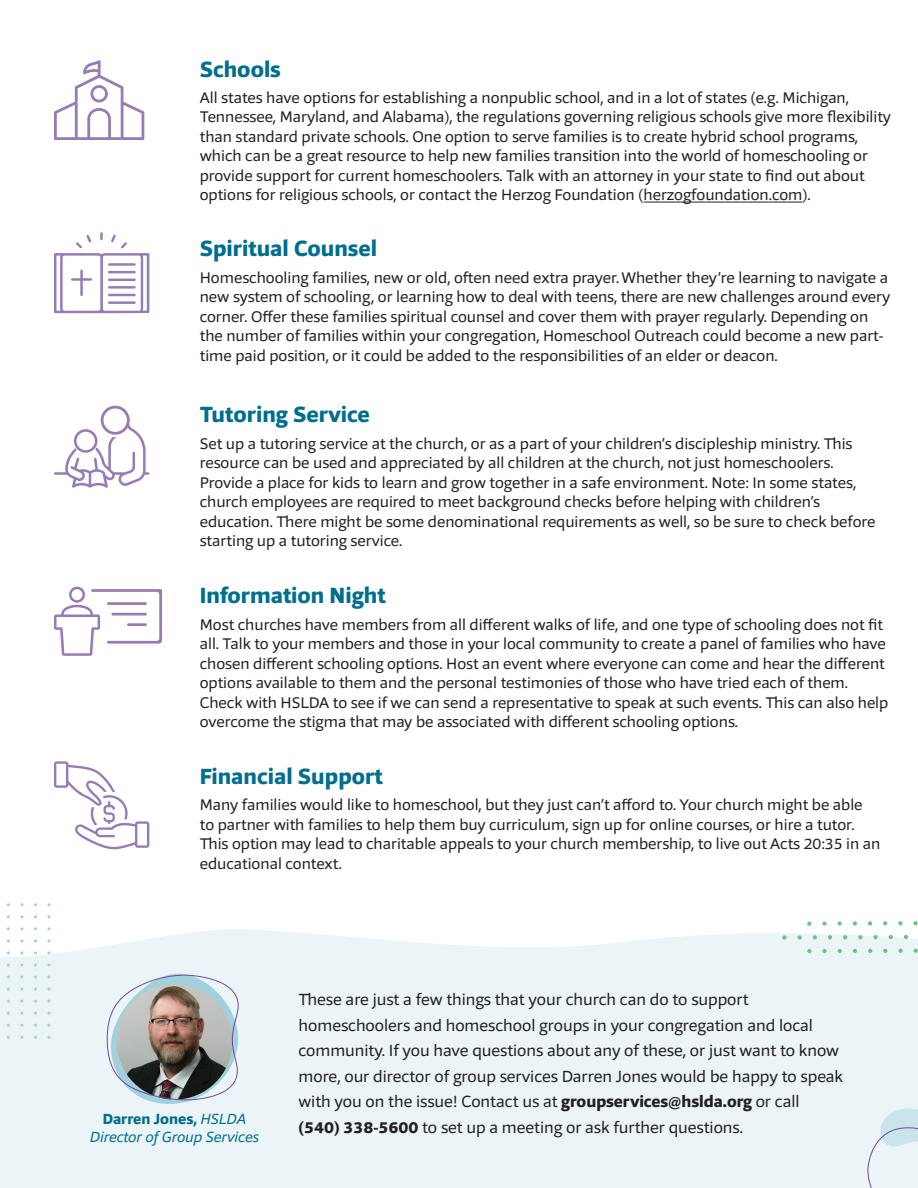
<style>
.page{position:relative;width:918px;height:1188px;background:#fff}
.page>*{position:absolute;margin:0;border:0;box-sizing:border-box;transform-origin:0 0}
.Item_Title{font:800 22.5px "Foro Sans";color:#006e8d}
.Body_Copy{font:16.5px/25.5px "Foro Sans";color:#231f20}
.Body_Copy-2{font:15.75px/19.5px "Foro Sans";color:#231f20}
.t1{font:italic 15px "Foro Sans";color:#006e8d}
.t2{font:800 15px "Foro Sans";color:#006e8d}
.s1{font-weight:400;font-style:italic}
.s2{font-weight:800}
</style>
<div class="page">
<svg style="left:0;top:922px;width:918px;height:266px;background:#ecf4f7"></svg>
<svg style="left:807px;top:949px;width:5px;height:4px"></svg>
<svg style="left:822px;top:949px;width:5px;height:4px"></svg>
<svg style="left:838px;top:949px;width:4px;height:4px"></svg>
<svg style="left:853px;top:949px;width:4px;height:4px"></svg>
<svg style="left:868px;top:949px;width:4px;height:4px"></svg>
<svg style="left:883px;top:949px;width:4px;height:4px"></svg>
<svg style="left:898px;top:949px;width:5px;height:4px"></svg>
<svg style="left:914px;top:949px;width:4px;height:4px"></svg>
<svg style="left:807px;top:922px;width:4px;height:4px"></svg>
<svg style="left:822px;top:921px;width:5px;height:5px"></svg>
<svg style="left:838px;top:921px;width:4px;height:5px"></svg>
<svg style="left:853px;top:921px;width:4px;height:5px"></svg>
<svg style="left:868px;top:921px;width:4px;height:5px"></svg>
<svg style="left:883px;top:921px;width:4px;height:4px"></svg>
<svg style="left:898px;top:921px;width:5px;height:4px"></svg>
<svg style="left:913px;top:921px;width:5px;height:4px"></svg>
<svg style="left:782px;top:935px;width:5px;height:5px"></svg>
<svg style="left:798px;top:935px;width:4px;height:5px"></svg>
<svg style="left:813px;top:935px;width:4px;height:4px"></svg>
<svg style="left:828px;top:935px;width:4px;height:4px"></svg>
<svg style="left:843px;top:935px;width:4px;height:4px"></svg>
<svg style="left:858px;top:935px;width:5px;height:4px"></svg>
<svg style="left:873px;top:935px;width:5px;height:4px"></svg>
<svg style="left:889px;top:935px;width:4px;height:4px"></svg>
<svg style="left:904px;top:935px;width:4px;height:4px"></svg>
<svg style="left:47px;top:927px;width:4px;height:3px"></svg>
<svg style="left:47px;top:939px;width:4px;height:3px"></svg>
<svg style="left:47px;top:951px;width:4px;height:3px"></svg>
<svg style="left:47px;top:963px;width:4px;height:3px"></svg>
<svg style="left:47px;top:976px;width:4px;height:3px"></svg>
<svg style="left:47px;top:988px;width:4px;height:3px"></svg>
<svg style="left:47px;top:1000px;width:4px;height:3px"></svg>
<svg style="left:47px;top:1012px;width:4px;height:3px"></svg>
<svg style="left:47px;top:1024px;width:4px;height:3px"></svg>
<svg style="left:47px;top:1036px;width:4px;height:3px"></svg>
<svg style="left:867px;top:1105px;width:51px;height:83px;background:#dfebf1"></svg>
<img style="left:107px;top:974px;width:132px;height:131px">
<svg style="left:54px;top:232px;width:95px;height:81px"></svg>
<svg style="left:54px;top:406px;width:95px;height:82px"></svg>
<svg style="left:54px;top:761px;width:95px;height:88px"></svg>
<svg style="left:54px;top:587px;width:108px;height:69px"></svg>
<hr style="left:111px;top:613px;width:36px;height:3px;background:#967cb4">
<hr style="left:644px;top:202px;width:158px;height:1px;background:#231f20">
<svg style="left:54px;top:60px;width:90px;height:80px"></svg>
<p class="Item_Title" style="left:200px;top:54px;width:83px">Schools</p>
<p class="Body_Copy-2" style="left:200px;top:88px;width:693px">All states have options for establishing a nonpublic school, and in a lot of states (e.g. Michigan, Tennessee, Maryland, and Alabama), the regulations governing religious schools give more flexibility than standard private schools. One option to serve families is to create hybrid school programs, which can be a great resource to help new families transition into the world of homeschooling or provide support for current homeschoolers. Talk with an attorney in your state to find out about options for religious schools, or contact the Herzog Foundation (herzogfoundation.com).</p>
<p class="Item_Title" style="left:200px;top:234px;width:179px">Spiritual Counsel</p>
<p class="Body_Copy-2" style="left:200px;top:267px;width:692px">Homeschooling families, new or old, often need extra prayer. Whether they’re learning to navigate a new system of schooling, or learning how to deal with teens, there are new challenges around every corner. Offer these families spiritual counsel and cover them with prayer regularly. Depending on the number of families within your congregation, Homeschool Outreach could become a new part&shy;time paid position, or it could be added to the responsibilities of an elder or deacon.</p>
<p class="Item_Title" style="left:200px;top:400px;width:172px">Tutoring Service</p>
<p class="Body_Copy-2" style="left:200px;top:433px;width:677px">Set up a tutoring service at the church, or as a part of your children’s discipleship ministry. This resource can be used and appreciated by all children at the church, not just homeschoolers.<br>Provide a place for kids to learn and grow together in a safe environment. Note: In some states, church employees are required to meet background checks before helping with children’s education. There might be some denominational requirements as well, so be sure to check before starting up a tutoring service.</p>
<p class="Item_Title" style="left:200px;top:581px;width:187px">Information Night</p>
<p class="Body_Copy-2" style="left:200px;top:614px;width:690px">Most churches have members from all different walks of life, and one type of schooling does not fit all. Talk to your members and those in your local community to create a panel of families who have chosen different schooling options. Host an event where everyone can come and hear the different options available to them and the personal testimonies of those who have tried each of them.<br>Check with HSLDA to see if we can send a representative to speak at such events. This can also help overcome the stigma that may be associated with different schooling options.</p>
<p class="Item_Title" style="left:200px;top:762px;width:184px">Financial Support</p>
<p class="Body_Copy-2" style="left:200px;top:795px;width:682px">Many families would like to homeschool, but they just can’t afford to. Your church might be able to partner with families to help them buy curriculum, sign up for online courses, or hire a tutor.<br>This option may lead to charitable appeals to your church membership, to live out Acts 20:35 in an educational context.</p>
<p class="t2" style="left:103px;top:1109px;width:145px">Darren Jones, <span class="s1">HSLDA</span></p>
<p class="t1" style="left:90px;top:1127px;width:171px">Director of Group Services</p>
<p class="Body_Copy" style="left:299px;top:987px;width:546px">These are just a few things that your church can do to support homeschoolers and homeschool groups in your congregation and local community. If you have questions about any of these, or just want to know more, our director of group services Darren Jones would be happy to speak with you on the issue! Contact us at <span class="s2">groupservices@hslda.org</span> or call <span class="s2">(540) 338-5600</span> to set up a meeting or ask further questions.</p>
</div>
